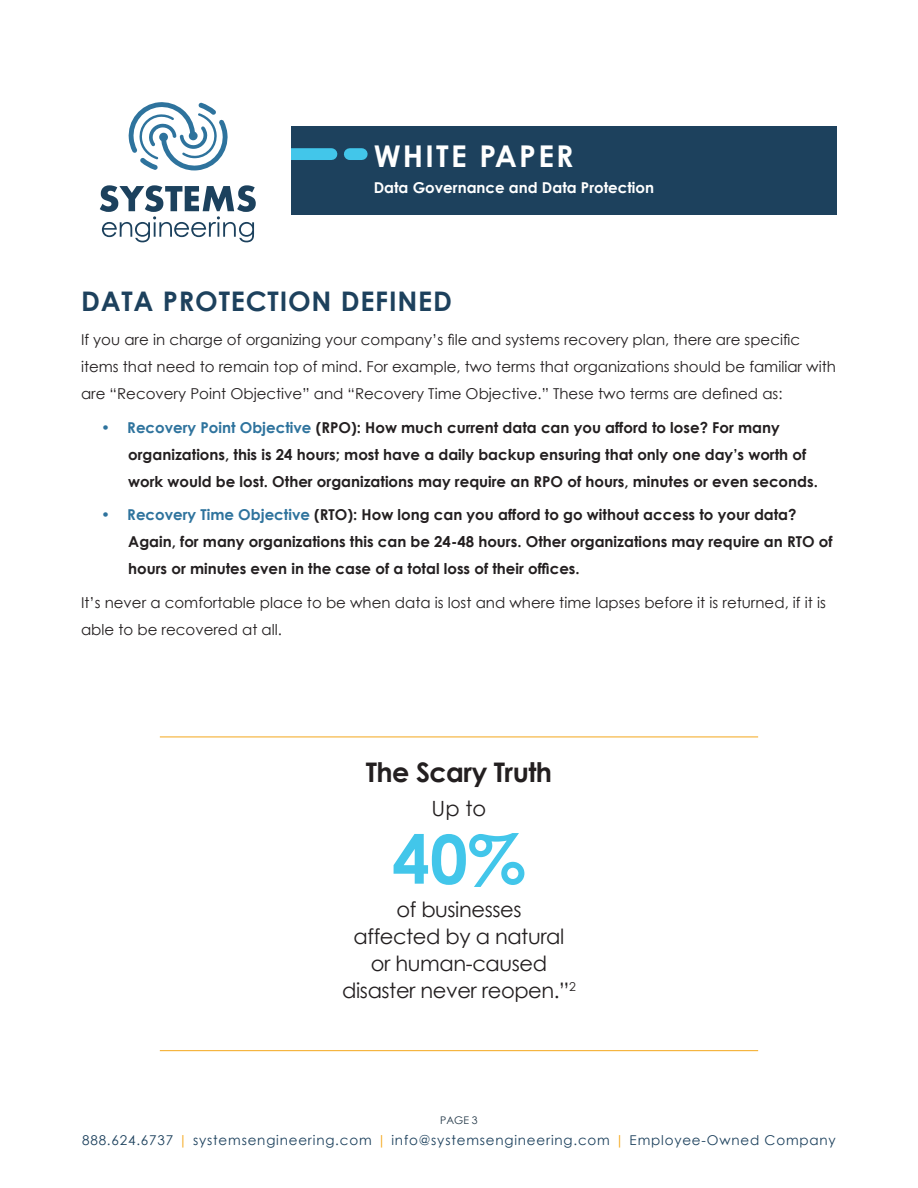
<style>
.page{position:relative;width:918px;height:1188px;background:#fff}
.page>*{position:absolute;margin:0;border:0;box-sizing:border-box;transform-origin:0 0}
.t1{font:700 67.5px "Century Gothic";color:#42c6ea}
.t2{font:700 30px "Century Gothic";letter-spacing:.075em;color:#fff}
.HEADER_1{font:700 27px "Century Gothic";letter-spacing:.03em;color:#1d415d}
.t3{font:700 27px "Century Gothic";letter-spacing:-.02em;color:#231f20}
.t4{font:21px/27px "Century Gothic";letter-spacing:-.02em;color:#231f20;text-align:center}
.t5{font:700 15px/27px "Century Gothic";color:#231f20}
.t6{font:15px/27px "Century Gothic";color:#231f20}
.t7{font:700 15px "Century Gothic";color:#fff}
.t8{font:13.5px "Century Gothic";letter-spacing:.06em;color:#1d415d}
.t9{font:10.5px "Century Gothic";color:#213646}
.s1{color:#2e739d}
.s2{color:#f5a81c}
</style>
<div class="page">
<div style="left:292px;top:126px;width:545px;height:89px;background:#1d415d"></div>
<div style="left:277px;top:148px;width:54px;height:12px;background:#42c6ea"></div>
<div style="left:350px;top:148px;width:12px;height:12px;background:#42c6ea"></div>
<div style="left:267px;top:135px;width:24px;height:36px;background:#fff"></div>
<svg style="left:128px;top:102px;width:100px;height:68px"></svg>
<svg style="left:100px;top:185px;width:156px;height:57px"></svg>
<hr style="left:160px;top:737px;width:598px;height:1px;background:#f4a81c">
<hr style="left:160px;top:1050px;width:598px;height:1px;background:#f4a81c">
<h2 class="t2" style="left:374px;top:134px;width:201px">WHITE PAPER</h2>
<p class="t7" style="left:374px;top:176px;width:282px">Data Governance and Data Protection</p>
<p class="HEADER_1" style="left:81px;top:281px;width:372px">DATA PROTECTION DEFINED</p>
<p class="t6" style="left:81px;top:326px;width:756px">If you are in charge of organizing your company’s file and systems recovery plan, there are specific items that need to remain top of mind. For example, two terms that organizations should be familiar with are “Recovery Point Objective” and “Recovery Time Objective.” These two terms are defined as:</p>
<p class="t5" style="left:128px;top:413px;width:691px;text-indent:-27px"><span class="s1">• Recovery Point Objective</span> (RPO): How much current data can you afford to lose? For many organizations, this is 24 hours; most have a daily backup ensuring that only one day’s worth of work would be lost. Other organizations may require an RPO of hours, minutes or even seconds.</p>
<p class="t5" style="left:128px;top:501px;width:706px;text-indent:-27px"><span class="s1">• Recovery Time Objective</span> (RTO): How long can you afford to go without access to your data?<br>Again, for many organizations this can be 24-48 hours. Other organizations may require an RTO of hours or minutes even in the case of a total loss of their offices.</p>
<p class="t6" style="left:81px;top:589px;width:746px">It’s never a comfortable place to be when data is lost and where time lapses before it is returned, if it is able to be recovered at all.</p>
<p class="t3" style="left:366px;top:752px;width:188px">The Scary Truth</p>
<p class="t4" style="left:432px;top:795px;width:56px">Up to</p>
<p class="t1" style="left:392px;top:808px;width:135px">40%</p>
<p class="t4" style="left:342px;top:896px;width:235px">of businesses<br>affected by a natural or human-caused disaster never reopen.”<sup>2</sup></p>
<p class="t9" style="left:440px;top:1113px;width:39px">PAGE 3</p>
<p class="t8" style="left:82px;top:1130px;width:755px">888.624.6737 <span class="s2">|</span> systemsengineering.com <span class="s2">|</span> info@systemsengineering.com <span class="s2">|</span> Employee-Owned Company</p>
</div>
